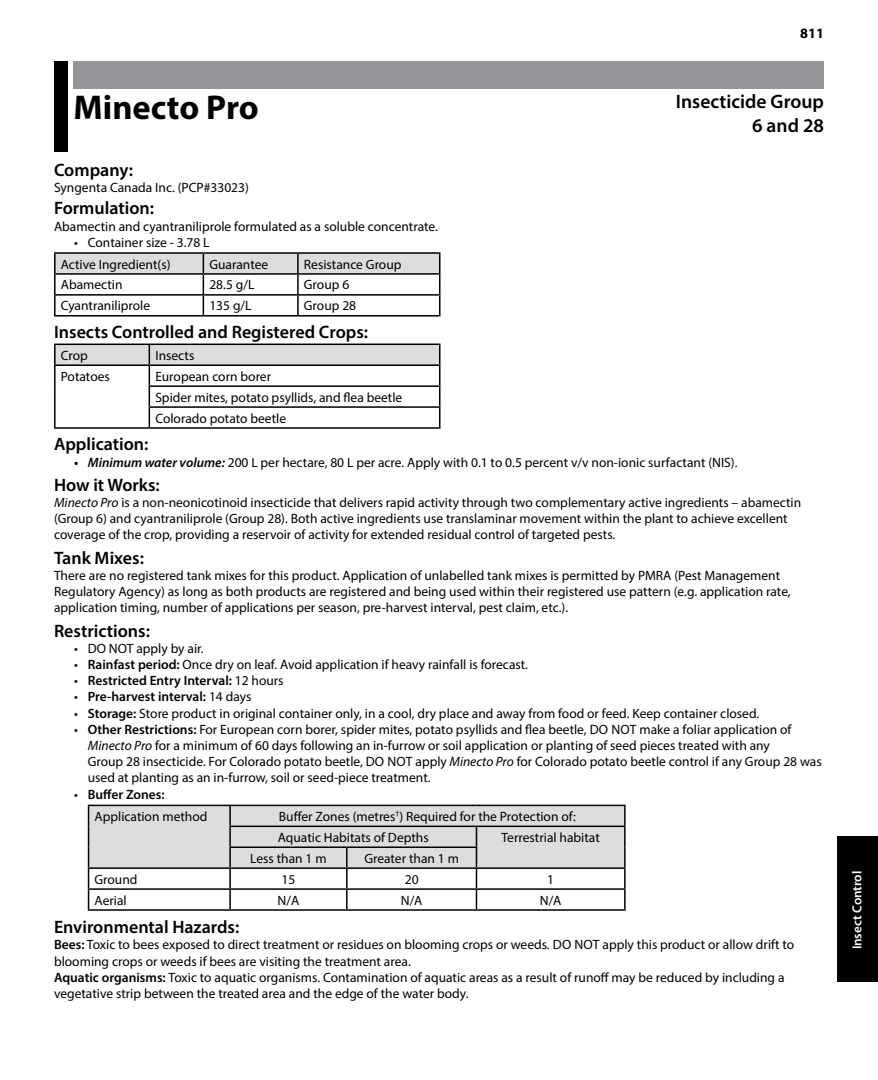
<style>
.page{position:relative;width:878px;height:1080px;background:#fff}
.page>*{position:absolute;margin:0;border:0;box-sizing:border-box;transform-origin:0 0}
.t1{font:700 34.5px "Myriad Pro";color:#000}
.t2{font:600 19.5px/23.4px "Myriad Pro";color:#000;text-align:right}
.t3{font:600 18px "Myriad Pro";color:#000}
.t4{font:700 14.25px "Myriad Pro";color:#000}
.t5{font:13.5px/16.2px "Myriad Pro";color:#000}
.t6{font:600 13.5px "Myriad Pro";color:#000}
.t7{font:600 13.2px "Myriad Pro";letter-spacing:-.005em;color:#fff}
.s1{font-weight:600;font-style:italic}
.s2{font-style:italic}
.s3{font-weight:600}
.s4{font-weight:400}
</style>
<div class="page">
<div style="left:837px;top:837px;width:41px;height:145px;background:#000"></div>
<div style="left:54px;top:61px;width:14px;height:90px;background:#000"></div>
<div style="left:73px;top:61px;width:751px;height:28px;background:#939598"></div>
<hr style="left:54px;top:252px;width:149px;height:2px;background:#000">
<hr style="left:203px;top:252px;width:95px;height:2px;background:#000">
<hr style="left:298px;top:252px;width:142px;height:2px;background:#000">
<svg style="left:54px;top:253px;width:386px;height:62px"></svg>
<hr style="left:54px;top:315px;width:149px;height:2px;background:#000">
<hr style="left:203px;top:315px;width:95px;height:2px;background:#000">
<hr style="left:298px;top:315px;width:142px;height:2px;background:#000">
<svg style="left:54px;top:344px;width:386px;height:83px"></svg>
<hr style="left:54px;top:427px;width:95px;height:2px;background:#000">
<hr style="left:149px;top:427px;width:291px;height:2px;background:#000">
<svg style="left:88px;top:805px;width:537px;height:104px"></svg>
<hr style="left:88px;top:909px;width:142px;height:2px;background:#000">
<hr style="left:230px;top:909px;width:117px;height:2px;background:#000">
<hr style="left:347px;top:909px;width:129px;height:2px;background:#000">
<hr style="left:476px;top:909px;width:149px;height:2px;background:#000">
<p class="t4" style="left:800px;top:24px;width:25px">811</p>
<h1 class="t1" style="left:73px;top:85px;width:187px">Minecto Pro</h1>
<h2 class="t2" style="left:676px;top:89px;width:149px">Insecticide Group<br>6 and 28</h2>
<h3 class="t3" style="left:54px;top:158px;width:80px">Company:</h3>
<p class="t5" style="left:54px;top:179px;width:196px">Syngenta Canada Inc. (PCP#33023)</p>
<h3 class="t3" style="left:54px;top:197px;width:102px">Formulation:</h3>
<p class="t5" style="left:54px;top:218px;width:385px">Abamectin and cyantraniliprole formulated as a soluble concentrate.</p>
<p class="t5" style="left:61px;top:231px;width:150px;line-height:21.8px;text-indent:14px">• Container size - 3.78 L<br>Active Ingredient(s)</p>
<p class="t5" style="left:209px;top:256px;width:60px">Guarantee</p>
<p class="t5" style="left:304px;top:256px;width:99px">Resistance Group</p>
<p class="t5" style="left:61px;top:277px;width:63px">Abamectin</p>
<p class="t5" style="left:209px;top:277px;width:46px">28.5 g/L</p>
<p class="t5" style="left:304px;top:277px;width:47px">Group 6</p>
<p class="t5" style="left:61px;top:298px;width:91px">Cyantraniliprole</p>
<p class="t5" style="left:209px;top:298px;width:44px">135 g/L</p>
<p class="t5" style="left:304px;top:298px;width:54px">Group 28</p>
<h3 class="t3" style="left:54px;top:321px;width:315px">Insects Controlled and Registered Crops:</h3>
<p class="t5" style="left:61px;top:347px;width:29px">Crop</p>
<p class="t5" style="left:155px;top:347px;width:41px">Insects</p>
<p class="t5" style="left:61px;top:368px;width:51px">Potatoes</p>
<p class="t5" style="left:155px;top:366px;width:248px;line-height:20.9px">European corn borer<br>Spider mites, potato psyllids, and flea beetle<br>Colorado potato beetle</p>
<h3 class="t3" style="left:54px;top:433px;width:96px">Application:</h3>
<p class="t5" style="left:74px;top:454px;width:664px"><span class="s1">• Minimum water volume:</span> 200 L per hectare, 80 L per acre. Apply with 0.1 to 0.5 percent v/v non-ionic surfactant (NIS).</p>
<h3 class="t3" style="left:54px;top:473px;width:107px">How it Works:</h3>
<p class="t5" style="left:54px;top:494px;width:748px"><span class="s2">Minecto Pro</span> is a non-neonicotinoid insecticide that delivers rapid activity through two complementary active ingredients – abamectin (Group 6) and cyantraniliprole (Group 28). Both active ingredients use translaminar movement within the plant to achieve excellent coverage of the crop, providing a reservoir of activity for extended residual control of targeted pests.</p>
<h3 class="t3" style="left:54px;top:546px;width:91px">Tank Mixes:</h3>
<p class="t5" style="left:54px;top:567px;width:738px">There are no registered tank mixes for this product. Application of unlabelled tank mixes is permitted by PMRA (Pest Management<br>Regulatory Agency) as long as both products are registered and being used within their registered use pattern (e.g. application rate, application timing, number of applications per season, pre-harvest interval, pest claim, etc.).</p>
<h3 class="t3" style="left:54px;top:619px;width:97px">Restrictions:</h3>
<p class="t5" style="left:74px;top:640px;width:131px">• DO NOT apply by air.</p>
<p class="t5" style="left:74px;top:656px;width:455px">• <span class="s3">Rainfast period:</span> Once dry on leaf. Avoid application if heavy rainfall is forecast.</p>
<p class="t6" style="left:74px;top:672px;width:211px"><span class="s4">•</span> Restricted Entry Interval: <span class="s4">12 hours</span></p>
<p class="t6" style="left:74px;top:688px;width:179px"><span class="s4">•</span> Pre-harvest interval: <span class="s4">14 days</span></p>
<p class="t5" style="left:74px;top:705px;width:686px">• <span class="s3">Storage:</span> Store product in original container only, in a cool, dry place and away from food or feed. Keep container closed.</p>
<p class="t5" style="left:88px;top:721px;width:735px;text-indent:-14px">• <span class="s3">Other Restrictions:</span> For European corn borer, spider mites, potato psyllids and flea beetle, DO NOT make a foliar application of <span class="s2">Minecto Pro</span> for a minimum of 60 days following an in-furrow or soil application or planting of seed pieces treated with any<br>Group 28 insecticide. For Colorado potato beetle, DO NOT apply <span class="s2">Minecto Pro</span> for Colorado potato beetle control if any Group 28 was used at planting as an in-furrow, soil or seed-piece treatment.</p>
<p class="t5" style="left:94px;top:783px;width:114px;line-height:22.2px;text-indent:-20px">• <span class="s3">Buffer Zones:<br></span>Application method</p>
<p class="t5" style="left:278px;top:806px;width:300px;line-height:20.9px">Buffer Zones (metres<sup>†</sup>) Required for the Protection of:<br>Aquatic Habitats of Depths</p>
<p class="t5" style="left:501px;top:829px;width:100px">Terrestrial habitat</p>
<p class="t5" style="left:250px;top:850px;width:78px">Less than 1 m</p>
<p class="t5" style="left:364px;top:850px;width:96px">Greater than 1 m</p>
<p class="t5" style="left:95px;top:871px;width:44px">Ground</p>
<p class="t5" style="left:281px;top:871px;width:15px">15</p>
<p class="t5" style="left:405px;top:871px;width:15px">20</p>
<p class="t5" style="left:547px;top:871px;width:8px">1</p>
<p class="t5" style="left:95px;top:892px;width:34px">Aerial</p>
<p class="t5" style="left:277px;top:892px;width:23px">N/A</p>
<p class="t5" style="left:401px;top:892px;width:23px">N/A</p>
<p class="t5" style="left:539px;top:892px;width:23px">N/A</p>
<h3 class="t3" style="left:54px;top:916px;width:187px">Environmental Hazards:</h3>
<p class="t5" style="left:54px;top:936px;width:741px"><span class="s3">Bees:</span> Toxic to bees exposed to direct treatment or residues on blooming crops or weeds. DO NOT apply this product or allow drift to blooming crops or weeds if bees are visiting the treatment area.<br><span class="s3">Aquatic organisms:</span> Toxic to aquatic organisms. Contamination of aquatic areas as a result of runoff may be reduced by including a vegetative strip between the treated area and the edge of the water body.</p>
<p class="t7" style="left:848px;top:949px;width:80px;rotate:-90deg">Insect Control</p>
</div>
